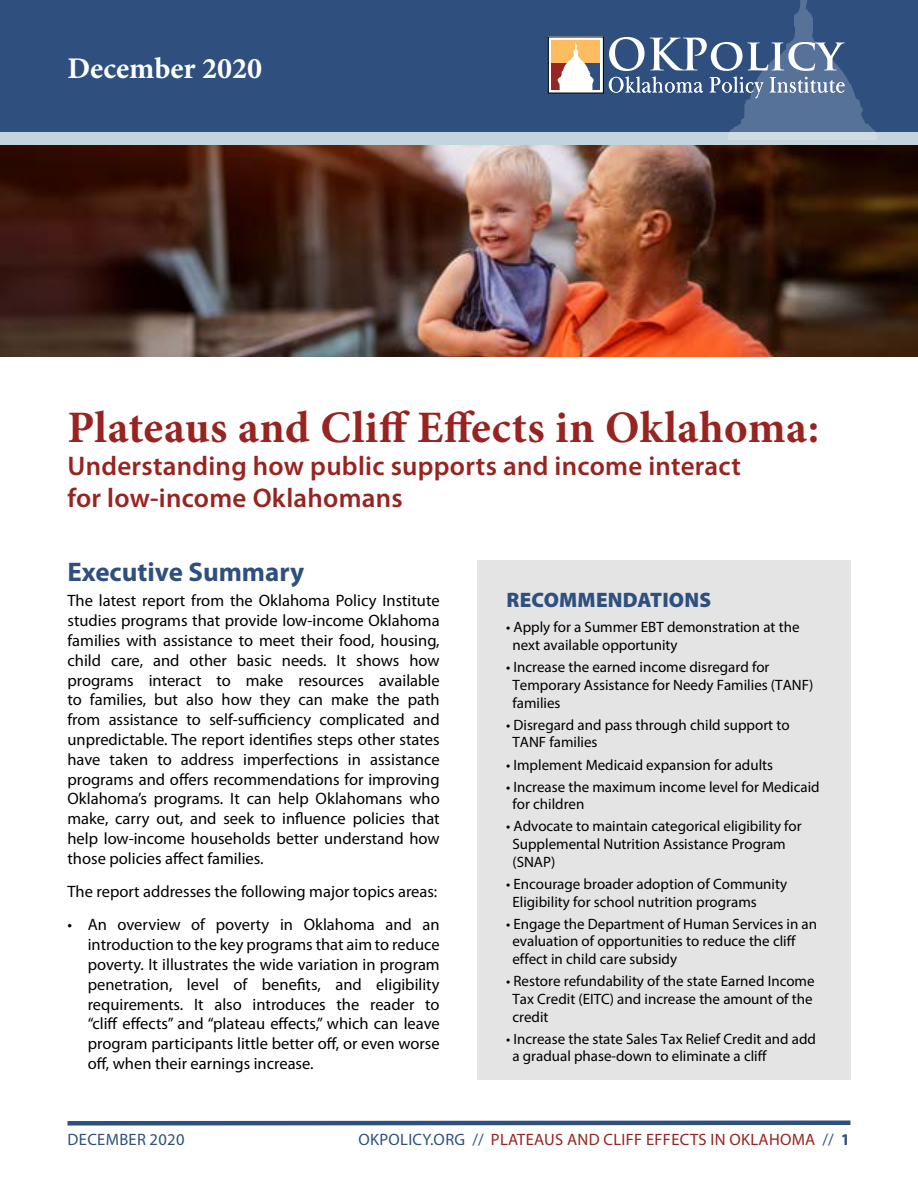
<style>
.page{position:relative;width:918px;height:1188px;background:#fff}
.page>*{position:absolute;margin:0;border:0;box-sizing:border-box;transform-origin:0 0}
.t1{font:700 45px "Minion Pro";letter-spacing:.01em;color:#972421}
.t2{font:700 30px "Minion Pro";color:#fff}
.t3{font:600 27px/32.4px "Myriad Pro";letter-spacing:.01em;color:#972421}
.t4{font:700 27px "Myriad Pro";color:#2f507f}
.t5{font:900 21px "Myriad Pro";letter-spacing:.01em;color:#2f507f}
.t6{font:16.5px/19.8px "Myriad Pro";color:#000;text-align:justify}
.t7{font:16.5px "Myriad Pro";letter-spacing:.02em;color:#972421}
.t8{font:16.5px "Myriad Pro";letter-spacing:.02em;color:#2f507f}
.t9{font:15px/17.7px "Myriad Pro";color:#000}
.s1{color:#2f507f}
.s2{font-weight:700;color:#2f507f}
</style>
<div class="page">
<div style="left:0;top:0;width:918px;height:133px;background:#2f507f"></div>
<div style="left:548px;top:37px;width:55px;height:56px;background:#fff"></div>
<div style="left:548px;top:37px;width:56px;height:56px;border:1px solid #000"></div>
<div style="left:551px;top:40px;width:49px;height:23px;background:#fdbc60"></div>
<div style="left:551px;top:63px;width:25px;height:27px;background:#972522"></div>
<div style="left:576px;top:63px;width:24px;height:27px;background:#2f5180"></div>
<svg style="left:558px;top:41px;width:36px;height:49px"></svg>
<div style="left:0;top:133px;width:918px;height:13px;background:#c4d4dc"></div>
<svg style="left:609px;top:0;width:268px;height:139px"></svg>
<svg style="left:67px;top:1120px;width:784px;height:6px;background:#627b9e"></svg>
<div style="left:477px;top:561px;width:373px;height:519px;background:#e4e4e4"></div>
<img style="left:0;top:145px;width:918px;height:211px">
<h2 class="t2" style="left:68px;top:48px;width:196px">December 2020</h2>
<h1 class="t1" style="left:68px;top:396px;width:753px">Plateaus and Cliff Effects in Oklahoma:</h1>
<h3 class="t3" style="left:68px;top:449px;width:675px">Understanding how public supports and income interact for low-income Oklahomans</h3>
<h3 class="t4" style="left:68px;top:554px;width:238px">Executive Summary</h3>
<p class="t6" style="left:68px;top:591px;width:374px">The latest report from the Oklahoma Policy Institute studies programs that provide low-income Oklahoma families with assistance to meet their food, housing, child care, and other basic needs. It shows how programs interact to make resources available to families, but also how they can make the path from assistance to self-sufficiency complicated and unpredictable. The report identifies steps other states have taken to address imperfections in assistance programs and offers recommendations for improving Oklahoma’s programs. It can help Oklahomans who make, carry out, and seek to influence policies that help low-income households better understand how those policies affect families.</p>
<p class="t6" style="left:68px;top:881px;width:371px">The report addresses the following major topics areas:</p>
<p class="t6" style="left:88px;top:915px;width:353px;text-indent:-20px">• An overview of poverty in Oklahoma and an introduction to the key programs that aim to reduce poverty. It illustrates the wide variation in program penetration, level of benefits, and eligibility requirements. It also introduces the reader to “cliff effects” and “plateau effects,” which can leave program participants little better off, or even worse off, when their earnings increase.</p>
<p class="t5" style="left:507px;top:588px;width:206px">RECOMMENDATIONS</p>
<p class="t9" style="left:512px;top:618px;width:289px;text-indent:-6px">• Apply for a Summer EBT demonstration at the next available opportunity</p>
<p class="t9" style="left:512px;top:658px;width:302px;text-indent:-6px">• Increase the earned income disregard for<br>Temporary Assistance for Needy Families (TANF) families</p>
<p class="t9" style="left:512px;top:716px;width:279px;text-indent:-6px">• Disregard and pass through child support to<br>TANF families</p>
<p class="t9" style="left:506px;top:755px;width:269px">• Implement Medicaid expansion for adults</p>
<p class="t9" style="left:512px;top:778px;width:309px;text-indent:-6px">• Increase the maximum income level for Medicaid for children</p>
<p class="t9" style="left:512px;top:817px;width:291px;text-indent:-6px">• Advocate to maintain categorical eligibility for<br>Supplemental Nutrition Assistance Program (SNAP)</p>
<p class="t9" style="left:512px;top:875px;width:276px;text-indent:-6px">• Encourage broader adoption of Community<br>Eligibility for school nutrition programs</p>
<p class="t9" style="left:512px;top:915px;width:306px;text-indent:-6px">• Engage the Department of Human Services in an evaluation of opportunities to reduce the cliff effect in child care subsidy</p>
<p class="t9" style="left:512px;top:972px;width:304px;text-indent:-6px">• Restore refundability of the state Earned Income<br>Tax Credit (EITC) and increase the amount of the credit</p>
<p class="t9" style="left:512px;top:1030px;width:305px;text-indent:-6px">• Increase the state Sales Tax Relief Credit and add a gradual phase-down to eliminate a cliff</p>
<p class="t8" style="left:68px;top:1130px;width:118px">DECEMBER 2020</p>
<p class="t7" style="left:358px;top:1130px;width:493px"><span class="s1">OKPOLICY.ORG //</span> PLATEAUS AND CLIFF EFFECTS IN OKLAHOMA <span class="s1">//</span> <span class="s2">1</span></p>
</div>
